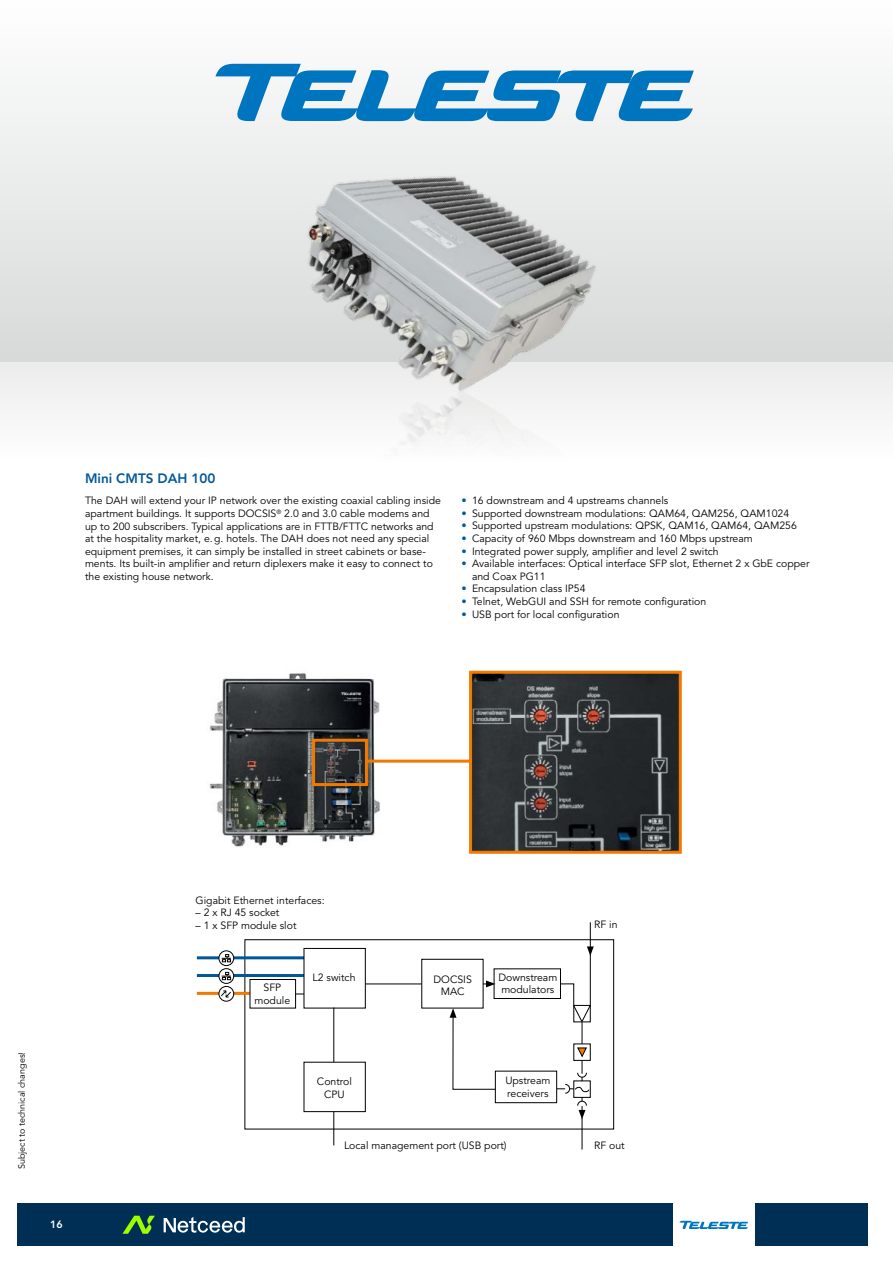
<style>
.page{position:relative;width:893px;height:1263px;background:#fff}
.page>*{position:absolute;margin:0;border:0;box-sizing:border-box;transform-origin:0 0}
.t1{font:800 13.5px "Avenir LT Std";color:#005899}
.t2{font:10.5px/12.6px "Avenir LT Std";color:#000}
.t3{font:800 10.5px "Avenir LT Std";color:#fff}
.t4{font:9px "Avenir LT Std";color:#000}
.s1{color:#005899}
</style>
<div class="page">
<div style="left:17px;top:1203px;width:850px;height:43px;background:#002f56"></div>
<svg style="left:122px;top:1216px;width:33px;height:18px"></svg>
<svg style="left:164px;top:1217px;width:81px;height:15px"></svg>
<div style="left:0;top:361px;width:893px;height:100px;background:#f6f6f6"></div>
<div style="left:0;top:0;width:893px;height:361px;background:linear-gradient(to bottom,#fefefe,#d8dada)"></div>
<svg style="left:215px;top:64px;width:479px;height:57px"></svg>
<img style="left:251px;top:109px;width:380px;height:326px">
<div style="left:244px;top:939px;width:370px;height:190px;border:1px solid #000"></div>
<div style="left:494px;top:968px;width:67px;height:31px;border:1px solid #000"></div>
<div style="left:304px;top:1062px;width:62px;height:50px;border:1px solid #000"></div>
<div style="left:495px;top:1071px;width:62px;height:32px;border:1px solid #000"></div>
<hr style="left:365px;top:983px;width:57px;height:1px;background:#000">
<hr style="left:582px;top:1117px;width:1px;height:32px;background:#000">
<svg style="left:483px;top:980px;width:12px;height:7px"></svg>
<hr style="left:333px;top:1007px;width:1px;height:55px;background:#000">
<hr style="left:333px;top:1111px;width:1px;height:34px;background:#000">
<svg style="left:450px;top:1008px;width:46px;height:82px"></svg>
<hr style="left:590px;top:954px;width:1px;height:52px;background:#000">
<svg style="left:587px;top:922px;width:7px;height:34px"></svg>
<svg style="left:557px;top:983px;width:34px;height:136px"></svg>
<div style="left:674px;top:1193px;width:81px;height:60px;background:#fff"></div>
<svg style="left:679px;top:1221px;width:69px;height:8px"></svg>
<hr style="left:197px;top:956px;width:107px;height:3px;background:#005899">
<hr style="left:197px;top:974px;width:107px;height:3px;background:#005899">
<hr style="left:197px;top:992px;width:53px;height:3px;background:#f17900">
<div style="left:219px;top:986px;width:15px;height:15px;border:1px solid #000;border-radius:50%"></div>
<svg style="left:220px;top:990px;width:12px;height:8px"></svg>
<svg style="left:219px;top:969px;width:15px;height:14px"></svg>
<div style="left:219px;top:968px;width:15px;height:16px;border:1px solid #000;border-radius:50%"></div>
<svg style="left:222px;top:972px;width:9px;height:8px"></svg>
<svg style="left:219px;top:951px;width:15px;height:14px"></svg>
<div style="left:219px;top:950px;width:15px;height:16px;border:1px solid #000;border-radius:50%"></div>
<svg style="left:222px;top:954px;width:9px;height:8px"></svg>
<div style="left:250px;top:979px;width:46px;height:29px;border:1px solid #000"></div>
<div style="left:304px;top:948px;width:62px;height:60px;border:1px solid #000"></div>
<img style="left:209px;top:673px;width:183px;height:174px">
<img style="left:473px;top:675px;width:205px;height:175px">
<div style="left:469px;top:671px;width:213px;height:183px;border:3px solid #f17900"></div>
<div style="left:312px;top:739px;width:56px;height:47px;border:3px solid #f17900"></div>
<hr style="left:367px;top:760px;width:104px;height:3px;background:#f17900">
<p class="t1" style="left:85px;top:471px;width:132px">Mini CMTS DAH 100</p>
<p class="t2" style="left:85px;top:495px;width:357px">The DAH will extend your IP network over the existing coaxial cabling inside apartment buildings. It supports DOCSIS<sup>®</sup> 2.0 and 3.0 cable modems and up to 200 subscribers. Typical applications are in FTTB/FTTC networks and at the hospitality market, e.g. hotels. The DAH does not need any special equipment premises, it can simply be installed in street cabinets or base&shy;ments. Its built-in amplifier and return diplexers make it easy to connect to the existing house network.</p>
<p class="t2" style="left:461px;top:494px;width:209px"><span class="s1">•</span> 16 downstream and 4 upstreams channels</p>
<p class="t2" style="left:461px;top:507px;width:329px"><span class="s1">•</span> Supported downstream modulations: QAM64, QAM256, QAM1024</p>
<p class="t2" style="left:461px;top:520px;width:337px"><span class="s1">•</span> Supported upstream modulations: QPSK, QAM16, QAM64, QAM256</p>
<p class="t2" style="left:461px;top:532px;width:293px"><span class="s1">•</span> Capacity of 960 Mbps downstream and 160 Mbps upstream</p>
<p class="t2" style="left:461px;top:545px;width:259px"><span class="s1">•</span> Integrated power supply, amplifier and level 2 switch</p>
<p class="t2" style="left:472px;top:557px;width:339px;text-indent:-11px"><span class="s1">•</span> Available interfaces: Optical interface SFP slot, Ethernet 2 x GbE copper and Coax PG11</p>
<p class="t2" style="left:461px;top:583px;width:126px"><span class="s1">•</span> Encapsulation class IP54</p>
<p class="t2" style="left:461px;top:595px;width:246px"><span class="s1">•</span> Telnet, WebGUI and SSH for remote configuration</p>
<p class="t2" style="left:461px;top:608px;width:160px"><span class="s1">•</span> USB port for local configuration</p>
<p class="t4" style="left:17px;top:1169px;width:119px;rotate:-90deg">Subject to technical changes!</p>
<p class="t3" style="left:50px;top:1218px;width:14px">16</p>
<p class="t2" style="left:196px;top:894px;width:131px">Gigabit Ethernet interfaces:</p>
<p class="t2" style="left:196px;top:906px;width:85px">– 2 x RJ 45 socket</p>
<p class="t2" style="left:196px;top:919px;width:102px">– 1 x SFP module slot</p>
<p class="t2" style="left:254px;top:981px;width:37px;text-align:center">SFP module</p>
<p class="t2" style="left:433px;top:973px;width:40px;text-align:center">DOCSIS<br>MAC</p>
<p class="t2" style="left:498px;top:971px;width:60px">Downstream modulators</p>
<p class="t2" style="left:313px;top:972px;width:44px">L2 switch</p>
<p class="t2" style="left:317px;top:1075px;width:36px;text-align:center">Control<br>CPU</p>
<p class="t2" style="left:505px;top:1074px;width:47px">Upstream receivers</p>
<p class="t2" style="left:344px;top:1139px;width:164px">Local management port (USB port)</p>
<p class="t2" style="left:594px;top:918px;width:25px">RF in</p>
<p class="t2" style="left:594px;top:1139px;width:32px">RF out</p>
</div>
